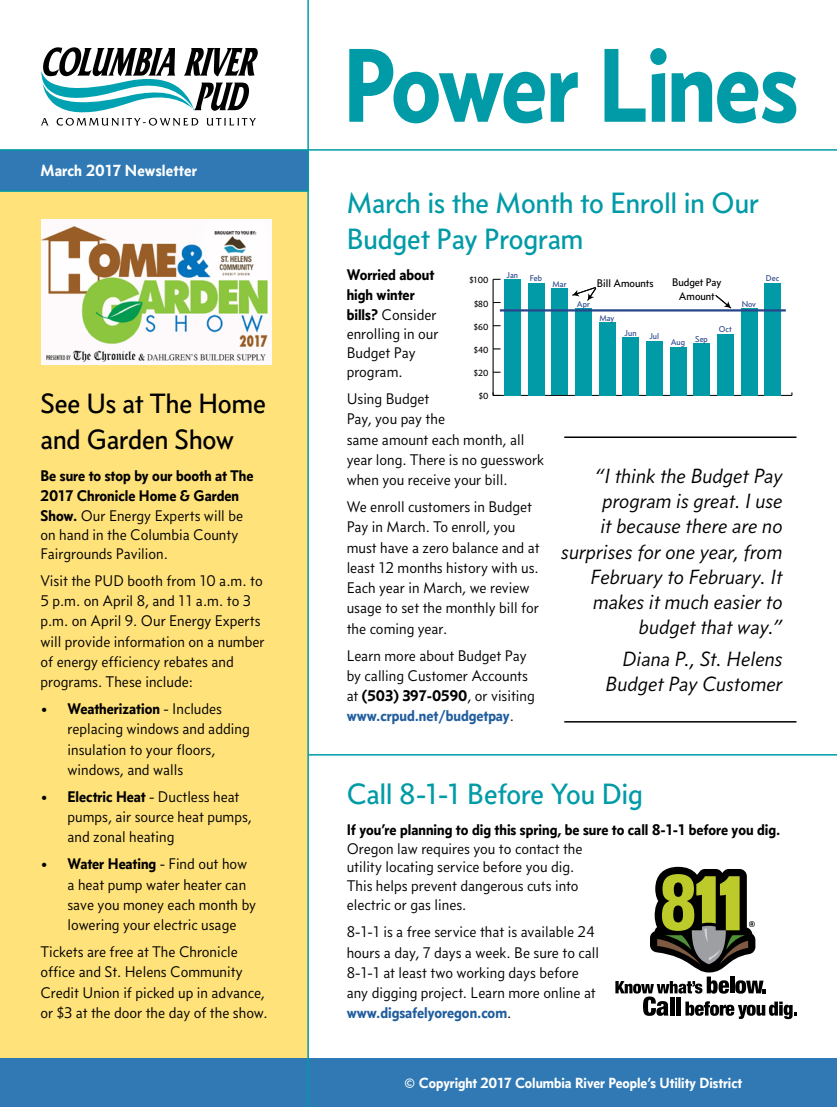
<style>
.page{position:relative;width:837px;height:1107px;background:#fff}
.page>*{position:absolute;margin:0;border:0;box-sizing:border-box;transform-origin:0 0}
.t1{font:107.1px "Concourse T6";letter-spacing:-.025em;color:#009ba7;scale:.96 1}
.t2{font:30px/36px "Concourse T4";letter-spacing:-.005em;color:#009ba7}
.t3{font:28.5px/36px "Concourse T4";letter-spacing:-.005em;color:#000}
.t4{font:italic 21px/25.2px "Concourse T3";color:#000;text-align:right}
.t5{font:16.5px "Concourse T6";letter-spacing:.01em;color:#fff}
.t6{font:15.75px/20.2px "Concourse T3";color:#000}
.t7{font:15.75px/20.2px "Concourse T6";color:#000}
.t8{font:15px "Concourse T6";color:#fff}
.t9{font:11.25px/13.5px "Concourse T4";color:#000;text-align:center}
.t10{font:9px "Concourse T4";color:#000}
.t11{font:8.7px "Concourse T4";color:#28468b}
.s1{font-family:"Concourse T6"}
.s2{font-weight:700}
.s3{font-weight:700;color:#215e9e}
</style>
<div class="page">
<div style="left:0;top:191px;width:309px;height:869px;background:#ffe27a"></div>
<div style="left:0;top:151px;width:309px;height:40px;background:#3079b5"></div>
<svg style="left:41px;top:47px;width:217px;height:79px"></svg>
<hr style="left:493px;top:395px;width:299px;height:1px;background:#000">
<hr style="left:493px;top:279px;width:1px;height:116px;background:#000">
<div style="left:764px;top:283px;width:17px;height:112px;background:#009ba7"></div>
<div style="left:741px;top:308px;width:16px;height:87px;background:#009ba7"></div>
<div style="left:717px;top:334px;width:17px;height:61px;background:#009ba7"></div>
<div style="left:693px;top:343px;width:17px;height:52px;background:#009ba7"></div>
<div style="left:670px;top:347px;width:16px;height:48px;background:#009ba7"></div>
<div style="left:646px;top:341px;width:17px;height:54px;background:#009ba7"></div>
<div style="left:622px;top:337px;width:17px;height:58px;background:#009ba7"></div>
<div style="left:599px;top:322px;width:16px;height:73px;background:#009ba7"></div>
<div style="left:575px;top:308px;width:17px;height:87px;background:#009ba7"></div>
<div style="left:551px;top:289px;width:17px;height:106px;background:#009ba7"></div>
<div style="left:528px;top:283px;width:16px;height:112px;background:#009ba7"></div>
<div style="left:504px;top:279px;width:17px;height:116px;background:#009ba7"></div>
<hr style="left:500px;top:309px;width:286px;height:3px;background:#28468b">
<svg style="left:715px;top:295px;width:16px;height:13px"></svg>
<svg style="left:572px;top:287px;width:25px;height:14px"></svg>
<hr style="left:564px;top:436px;width:233px;height:2px;background:#000">
<hr style="left:564px;top:721px;width:233px;height:2px;background:#000">
<svg style="left:615px;top:867px;width:181px;height:152px"></svg>
<div style="left:0;top:1059px;width:837px;height:48px;background:#3079b5"></div>
<hr style="left:0;top:190px;width:308px;height:2px;background:#009ba7">
<hr style="left:307px;top:0;width:2px;height:1107px;background:#009ba7">
<hr style="left:0;top:149px;width:837px;height:2px;background:#009ba7">
<hr style="left:309px;top:754px;width:528px;height:2px;background:#009ba7">
<img style="left:42px;top:220px;width:229px;height:145px">
<p class="t5" style="left:40px;top:161px;width:158px">March 2017 Newsletter</p>
<h3 class="t3" style="left:40px;top:386px;width:227px">See Us at The Home and Garden Show</h3>
<p class="t7" style="left:40px;top:465px;width:215px">Be sure to stop by our booth at The<br>2017 Chronicle Home &amp; Garden</p>
<p class="t6" style="left:40px;top:506px;width:204px;line-height:18.9px"><span class="s1">Show.</span> Our Energy Experts will be on hand in the Columbia County<br>Fairgrounds Pavilion.</p>
<p class="t6" style="left:40px;top:570px;width:226px">Visit the PUD booth from 10 a.m. to<br>5 p.m. on April 8, and 11 a.m. to 3 p.m. on April 9. Our Energy Experts will provide information on a number of energy efficiency rebates and programs. These include:</p>
<p class="t6" style="left:67px;top:699px;width:184px;text-indent:-27px"><span class="s2">• Weatherization</span> - Includes replacing windows and adding insulation to your floors, windows, and walls</p>
<p class="t6" style="left:67px;top:786px;width:186px;text-indent:-27px"><span class="s2">• Electric Heat</span> - Ductless heat pumps, air source heat pumps, and zonal heating</p>
<p class="t6" style="left:67px;top:854px;width:190px;text-indent:-27px"><span class="s2">• Water Heating</span> - Find out how a heat pump water heater can save you money each month by lowering your electric usage</p>
<p class="t6" style="left:40px;top:942px;width:229px">Tickets are free at The Chronicle office and St. Helens Community Credit Union if picked up in advance, or $3 at the door the day of the show.</p>
<h1 class="t1" style="left:343px;top:20px;width:476px">Power Lines</h1>
<h2 class="t2" style="left:347px;top:185px;width:414px">March is the Month to Enroll in Our<br>Budget Pay Program</h2>
<p class="t7" style="left:347px;top:264px;width:89px">Worried about high winter</p>
<p class="t6" style="left:347px;top:306px;width:93px;line-height:18.9px"><span class="s1">bills?</span> Consider enrolling in our<br>Budget Pay program.</p>
<p class="t6" style="left:347px;top:389px;width:199px">Using Budget<br>Pay, you pay the<br>same amount each month, all year long. There is no guesswork when you receive your bill.</p>
<p class="t6" style="left:347px;top:497px;width:194px">We enroll customers in Budget<br>Pay in March. To enroll, you must have a zero balance and at least 12 months history with us.<br>Each year in March, we review usage to set the monthly bill for the coming year.</p>
<p class="t6" style="left:347px;top:645px;width:190px">Learn more about Budget Pay by calling Customer Accounts at <span class="s2">(503) 397-0590</span>, or visiting <span class="s3">www.crpud.net/budgetpay</span>.</p>
<p class="t11" style="left:507px;top:270px;width:13px">Jan</p>
<p class="t11" style="left:766px;top:273px;width:15px">Dec</p>
<p class="t11" style="left:530px;top:273px;width:14px">Feb</p>
<p class="t10" style="left:469px;top:275px;width:20px">$100</p>
<p class="t9" style="left:672px;top:276px;width:51px">Budget Pay<br>Amount</p>
<p class="t9" style="left:597px;top:277px;width:58px">Bill Amounts</p>
<p class="t11" style="left:553px;top:279px;width:16px">Mar</p>
<p class="t10" style="left:474px;top:298px;width:16px">$80</p>
<p class="t11" style="left:577px;top:299px;width:14px">Apr</p>
<p class="t11" style="left:742px;top:299px;width:16px">Nov</p>
<p class="t11" style="left:599px;top:313px;width:16px">May</p>
<p class="t10" style="left:474px;top:322px;width:16px">$60</p>
<p class="t11" style="left:719px;top:324px;width:15px">Oct</p>
<p class="t11" style="left:625px;top:328px;width:13px">Jun</p>
<p class="t11" style="left:649px;top:331px;width:11px">Jul</p>
<p class="t11" style="left:671px;top:335px;width:39px">Aug Sep</p>
<p class="t10" style="left:474px;top:345px;width:16px">$40</p>
<p class="t10" style="left:474px;top:368px;width:16px">$20</p>
<p class="t10" style="left:479px;top:391px;width:11px">$0</p>
<h3 class="t4" style="left:562px;top:463px;width:223px">“I think the Budget Pay program is great. I use<br>it because there are no surprises for one year, from<br>February to February. It makes it much easier to budget that way.”</h3>
<h3 class="t4" style="left:606px;top:646px;width:179px">Diana P., St. Helens<br>Budget Pay Customer</h3>
<h2 class="t2" style="left:347px;top:776px;width:298px">Call 8-1-1 Before You Dig</h2>
<p class="t7" style="left:347px;top:819px;width:435px">If you’re planning to dig this spring, be sure to call 8-1-1 before you dig.</p>
<p class="t6" style="left:347px;top:839px;width:237px;line-height:18.9px">Oregon law requires you to contact the utility locating service before you dig.<br>This helps prevent dangerous cuts into electric or gas lines.</p>
<p class="t6" style="left:347px;top:922px;width:254px">8-1-1 is a free service that is available 24 hours a day, 7 days a week. Be sure to call 8-1-1 at least two working days before any digging project. Learn more online at <span class="s3">www.digsafelyoregon.com</span>.</p>
<p class="t8" style="left:404px;top:1074px;width:340px">© Copyright 2017 Columbia River People’s Utility District</p>
</div>
